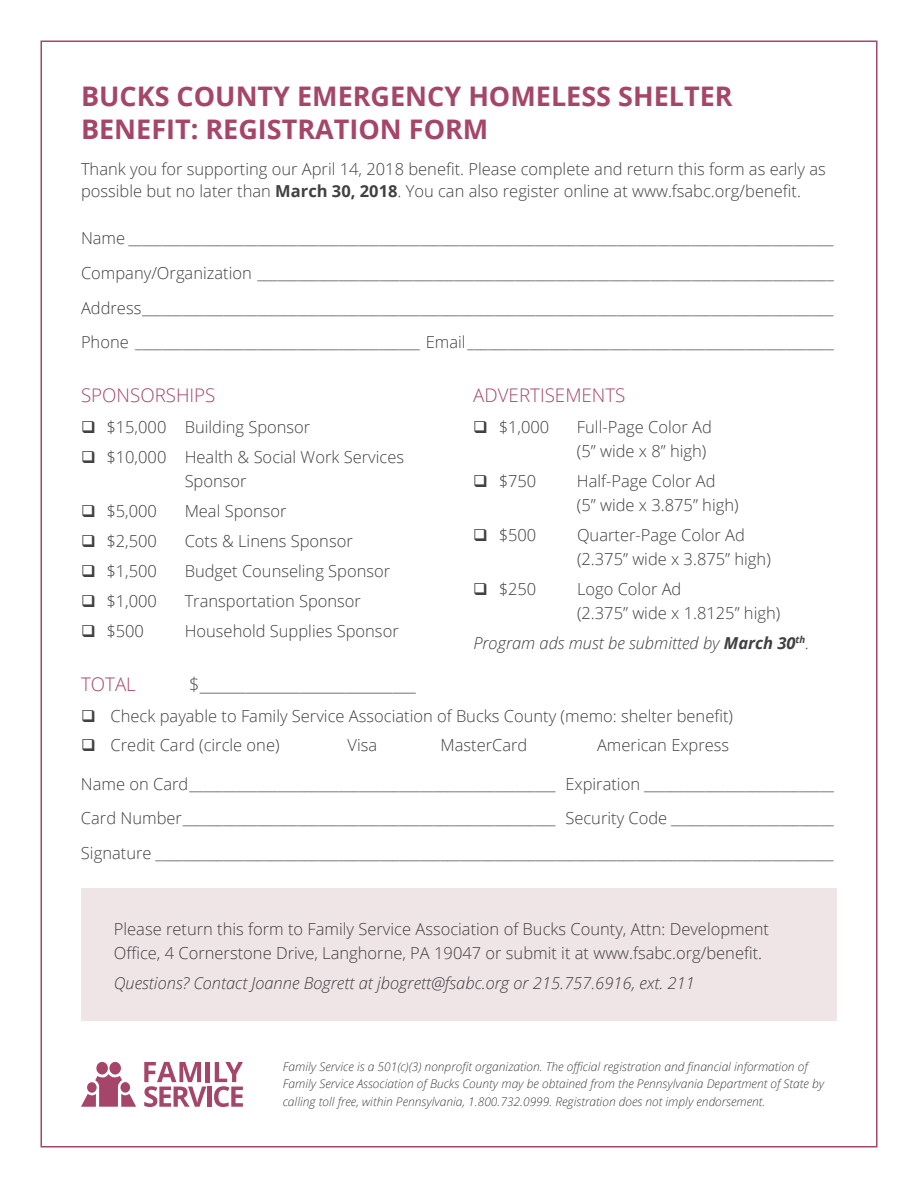
<style>
.page{position:relative;width:918px;height:1188px;background:#fff}
.page>*{position:absolute;margin:0;border:0;box-sizing:border-box;transform-origin:0 0}
.t1{font:700 27px/32.4px "Open Sans";color:#a54669}
.t2{font:300 18.75px "Open Sans";color:#a54669}
.t3{font:300 18.75px "Open Sans";color:#565659}
.t4{font:300 16.5px/24px "Open Sans";color:#414042}
.t5{font:italic 300 16.5px "Open Sans";color:#414042}
.t6{font:italic 300 12px/17.7px "Open Sans";color:#414042}
.s1{font-weight:700}
</style>
<div class="page">
<div style="left:81px;top:888px;width:756px;height:133px;background:#efe4e6"></div>
<div style="left:96px;top:1062px;width:12px;height:13px;background:#a54669;border-radius:50%"></div>
<svg style="left:81px;top:1074px;width:55px;height:33px"></svg>
<div style="left:109px;top:1062px;width:12px;height:13px;background:#a54669;border-radius:50%"></div>
<div style="left:207px;top:1087px;width:5px;height:20px;background:#a54669"></div>
<svg style="left:144px;top:1062px;width:62px;height:45px"></svg>
<hr style="left:206px;top:1062px;width:4px;height:20px;background:#a54669">
<svg style="left:214px;top:1062px;width:29px;height:45px"></svg>
<h1 class="t1" style="left:81px;top:79px;width:653px">BUCKS COUNTY EMERGENCY HOMELESS SHELTER<br>BENEFIT: REGISTRATION FORM</h1>
<p class="t4" style="left:81px;top:157px;width:746px;line-height:22.5px">Thank you for supporting our April 14, 2018 benefit. Please complete and return this form as early as possible but no later than <span class="s1">March 30, 2018</span>. You can also register online at www.fsabc.org/benefit.</p>
<p class="t4" style="left:81px;top:221px;width:754px;line-height:34.7px;text-align:justify">Name ________________________________________________________________________________________________________ Company/Organization _____________________________________________________________________________________ Address______________________________________________________________________________________________________ Phone __________________________________________ Email ______________________________________________________</p>
<p class="t2" style="left:81px;top:382px;width:136px">SPONSORSHIPS</p>
<p class="t4" style="left:81px;top:414px;width:231px">❑ $15,000 Building Sponsor</p>
<p class="t4" style="left:185px;top:444px;width:221px;text-indent:-104px">❑ $10,000 Health &amp; Social Work Services<br>Sponsor</p>
<p class="t4" style="left:81px;top:498px;width:78px">❑ $5,000</p>
<p class="t4" style="left:185px;top:498px;width:104px">Meal Sponsor</p>
<p class="t4" style="left:81px;top:528px;width:78px">❑ $2,500</p>
<p class="t4" style="left:185px;top:528px;width:170px">Cots &amp; Linens Sponsor</p>
<p class="t4" style="left:81px;top:559px;width:78px">❑ $1,500</p>
<p class="t4" style="left:185px;top:559px;width:207px">Budget Counseling Sponsor</p>
<p class="t4" style="left:81px;top:589px;width:78px">❑ $1,000</p>
<p class="t4" style="left:185px;top:589px;width:178px">Transportation Sponsor</p>
<p class="t4" style="left:81px;top:619px;width:65px">❑ $500</p>
<p class="t4" style="left:185px;top:619px;width:216px">Household Supplies Sponsor</p>
<p class="t2" style="left:473px;top:382px;width:154px">ADVERTISEMENTS</p>
<p class="t4" style="left:473px;top:414px;width:78px">❑ $1,000</p>
<p class="t4" style="left:577px;top:414px;width:136px">Full-Page Color Ad (5” wide x 8” high)</p>
<p class="t4" style="left:473px;top:468px;width:65px">❑ $750</p>
<p class="t4" style="left:577px;top:468px;width:163px">Half-Page Color Ad (5” wide x 3.875” high)</p>
<p class="t4" style="left:473px;top:522px;width:65px">❑ $500</p>
<p class="t4" style="left:577px;top:522px;width:195px">Quarter-Page Color Ad (2.375” wide x 3.875” high)</p>
<p class="t4" style="left:473px;top:576px;width:65px">❑ $250</p>
<p class="t4" style="left:577px;top:576px;width:205px">Logo Color Ad<br>(2.375” wide x 1.8125” high)</p>
<p class="t5" style="left:473px;top:632px;width:337px">Program ads must be submitted by <span class="s1">March 30</span><sup>th</sup>.</p>
<p class="t2" style="left:81px;top:671px;width:56px">TOTAL</p>
<p class="t3" style="left:189px;top:671px;width:228px">$____________________________</p>
<p class="t4" style="left:81px;top:703px;width:654px">❑ Check payable to Family Service Association of Bucks County (memo: shelter benefit)</p>
<p class="t4" style="left:81px;top:732px;width:200px">❑ Credit Card (circle one)</p>
<p class="t4" style="left:347px;top:732px;width:31px">Visa</p>
<p class="t4" style="left:441px;top:732px;width:88px">MasterCard</p>
<p class="t4" style="left:597px;top:732px;width:134px">American Express</p>
<p class="t4" style="left:81px;top:766px;width:754px;line-height:34.7px;text-align:justify">Name on Card______________________________________________________ Expiration ____________________________ Card Number_______________________________________________________ Security Code ________________________ Signature ____________________________________________________________________________________________________</p>
<p class="t4" style="left:114px;top:916px;width:657px">Please return this form to Family Service Association of Bucks County, Attn: Development<br>Office, 4 Cornerstone Drive, Langhorne, PA 19047 or submit it at www.fsabc.org/benefit.</p>
<p class="t5" style="left:114px;top:972px;width:583px">Questions? Contact Joanne Bogrett at jbogrett@fsabc.org or 215.757.6916, ext. 211</p>
<p class="t6" style="left:283px;top:1057px;width:543px">Family Service is a 501(c)(3) nonprofit organization. The official registration and financial information of<br>Family Service Association of Bucks County may be obtained from the Pennsylvania Department of State by calling toll free, within Pennsylvania, 1.800.732.0999. Registration does not imply endorsement.</p>
</div>
